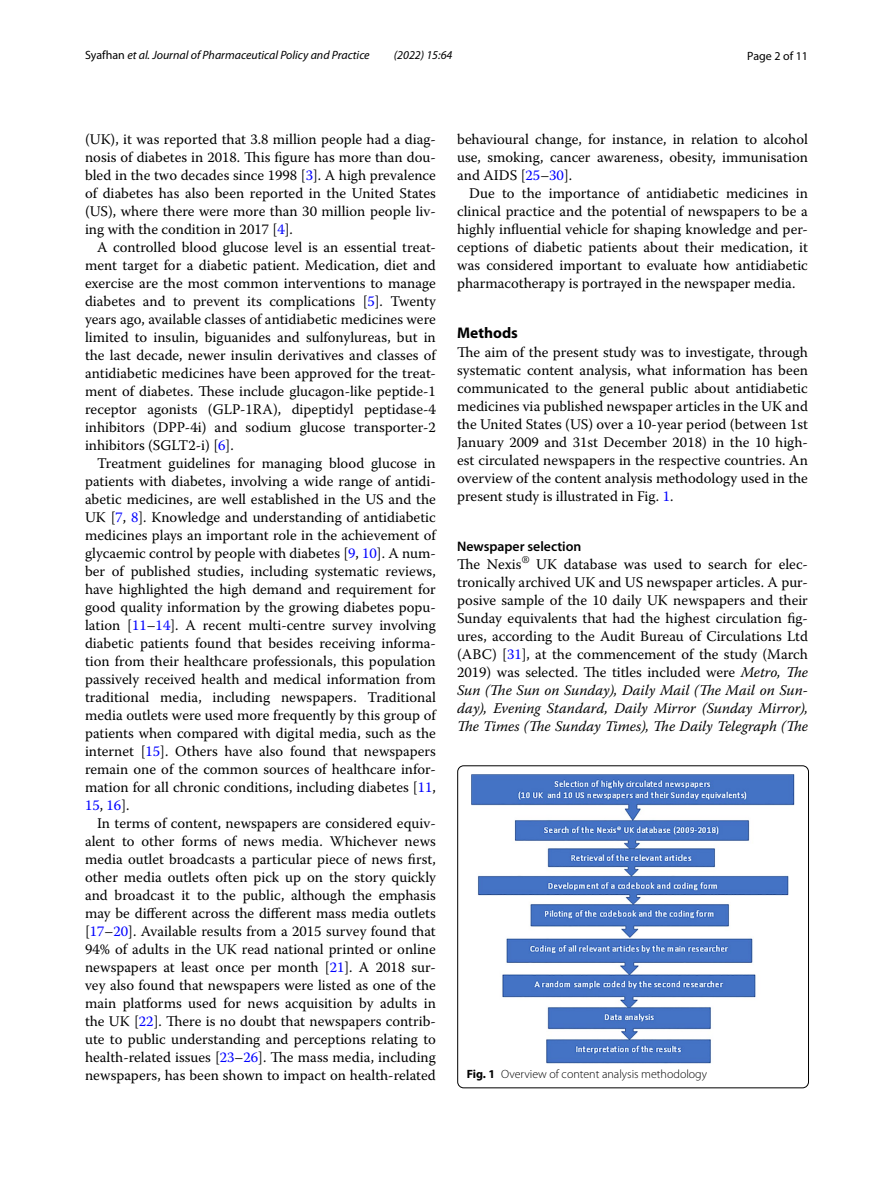
<style>
.page{position:relative;width:893px;height:1187px;background:#fff}
.page>*{position:absolute;margin:0;border:0;box-sizing:border-box;transform-origin:0 0}
.t1{font:700 15.45px "Myriad Pro";color:#000}
.t2{font:14.7px/18px "Warnock Pro";color:#000;text-align:justify}
.t3{font:600 13.8px "Myriad Pro";color:#000}
.t4{font:italic 12px "Myriad Pro";color:#000}
.t5{font:300 12px "Myriad Pro";color:#000}
.t6{font:12px "Myriad Pro";color:#000}
.s1{font-style:normal}
.s2{color:#00f}
.s3{font-style:italic}
.s4{font-weight:700}
</style>
<div class="page">
<img style="left:471px;top:774px;width:324px;height:289px">
<div style="left:457px;top:765px;width:352px;height:322px;border:1px solid #000;border-radius:6px"></div>
<p class="t4" style="left:85px;top:48px;width:286px"><span class="s1">Syafhan</span> et al. Journal of Pharmaceutical Policy and Practice</p>
<p class="t4" style="left:394px;top:48px;width:60px">(2022) 15:64</p>
<p class="t6" style="left:747px;top:48px;width:62px">Page 2 of 11</p>
<p class="t2" style="left:85px;top:130px;width:352px">(UK), it was reported that 3.8 million people had a diag&shy;nosis of diabetes in 2018. This figure has more than dou&shy;bled in the two decades since 1998 [<span class="s2">3</span>]. A high prevalence of diabetes has also been reported in the United States (US), where there were more than 30 million people liv&shy;ing with the condition in 2017 [<span class="s2">4</span>].</p>
<p class="t2" style="left:85px;top:238px;width:352px;text-indent:12px">A controlled blood glucose level is an essential treat&shy;ment target for a diabetic patient. Medication, diet and exercise are the most common interventions to manage diabetes and to prevent its complications [<span class="s2">5</span>]. Twenty years ago, available classes of antidiabetic medicines were limited to insulin, biguanides and sulfonylureas, but in the last decade, newer insulin derivatives and classes of antidiabetic medicines have been approved for the treat&shy;ment of diabetes. These include glucagon-like peptide-1 receptor agonists (GLP-1RA), dipeptidyl peptidase-4 inhibitors (DPP-4i) and sodium glucose transporter-2 inhibitors (SGLT2-i) [<span class="s2">6</span>].</p>
<p class="t2" style="left:85px;top:454px;width:352px;text-indent:12px">Treatment guidelines for managing blood glucose in patients with diabetes, involving a wide range of antidi&shy;abetic medicines, are well established in the US and the UK [<span class="s2">7</span>, <span class="s2">8</span>]. Knowledge and understanding of antidiabetic medicines plays an important role in the achievement of glycaemic control by people with diabetes [<span class="s2">9</span>, <span class="s2">10</span>]. A num&shy;ber of published studies, including systematic reviews, have highlighted the high demand and requirement for good quality information by the growing diabetes popu&shy;lation [<span class="s2">11</span>–<span class="s2">14</span>]. A recent multi-centre survey involving diabetic patients found that besides receiving informa&shy;tion from their healthcare professionals, this population passively received health and medical information from traditional media, including newspapers. Traditional media outlets were used more frequently by this group of patients when compared with digital media, such as the internet [<span class="s2">15</span>]. Others have also found that newspapers remain one of the common sources of healthcare infor&shy;mation for all chronic conditions, including diabetes [<span class="s2">11</span>, <span class="s2">15</span>, <span class="s2">16</span>].</p>
<p class="t2" style="left:85px;top:814px;width:352px;text-indent:12px">In terms of content, newspapers are considered equiv&shy;alent to other forms of news media. Whichever news media outlet broadcasts a particular piece of news first, other media outlets often pick up on the story quickly and broadcast it to the public, although the emphasis may be different across the different mass media outlets [<span class="s2">17</span>–<span class="s2">20</span>]. Available results from a 2015 survey found that 94% of adults in the UK read national printed or online newspapers at least once per month [<span class="s2">21</span>]. A 2018 sur&shy;vey also found that newspapers were listed as one of the main platforms used for news acquisition by adults in the UK [<span class="s2">22</span>]. There is no doubt that newspapers contrib&shy;ute to public understanding and perceptions relating to health-related issues [<span class="s2">23</span>–<span class="s2">26</span>]. The mass media, including newspapers, has been shown to impact on health-related</p>
<p class="t2" style="left:457px;top:130px;width:352px">behavioural change, for instance, in relation to alcohol use, smoking, cancer awareness, obesity, immunisation and AIDS [<span class="s2">25</span>–<span class="s2">30</span>].</p>
<p class="t2" style="left:457px;top:184px;width:352px;text-indent:12px">Due to the importance of antidiabetic medicines in clinical practice and the potential of newspapers to be a highly influential vehicle for shaping knowledge and per&shy;ceptions of diabetic patients about their medication, it was considered important to evaluate how antidiabetic pharmacotherapy is portrayed in the newspaper media.</p>
<p class="t1" style="left:457px;top:323px;width:62px">Methods</p>
<p class="t2" style="left:457px;top:342px;width:352px">The aim of the present study was to investigate, through systematic content analysis, what information has been communicated to the general public about antidiabetic medicines via published newspaper articles in the UK and the United States (US) over a 10-year period (between 1st January 2009 and 31st December 2018) in the 10 high&shy;est circulated newspapers in the respective countries. An overview of the content analysis methodology used in the present study is illustrated in Fig. <span class="s2">1</span>.</p>
<p class="t3" style="left:457px;top:538px;width:126px">Newspaper selection</p>
<p class="t2" style="left:457px;top:555px;width:352px">The Nexis<sup>®</sup> UK database was used to search for elec&shy;tronically archived UK and US newspaper articles. A pur&shy;posive sample of the 10 daily UK newspapers and their Sunday equivalents that had the highest circulation fig&shy;ures, according to the Audit Bureau of Circulations Ltd (ABC) [<span class="s2">31</span>], at the commencement of the study (March 2019) was selected. The titles included were <span class="s3">Metro, The Sun (The Sun on Sunday), Daily Mail (The Mail on Sun&shy;day), Evening Standard, Daily Mirror (Sunday Mirror), The Times (The Sunday Times), The Daily Telegraph (The</span></p>
<p class="t5" style="left:467px;top:1067px;width:242px"><span class="s4">Fig. 1</span> Overview of content analysis methodology</p>
</div>
